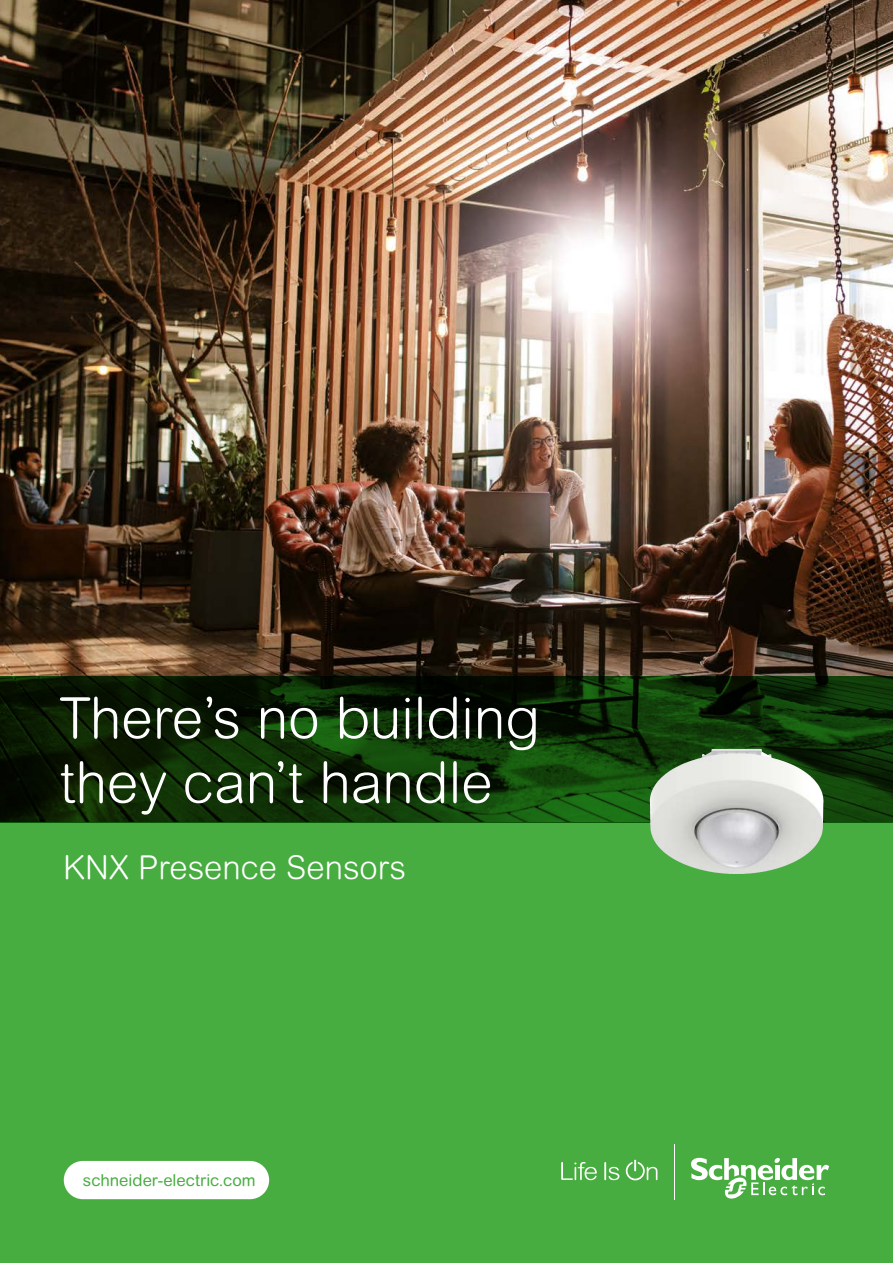
<style>
.page{position:relative;width:893px;height:1263px;background:#fff}
.page>*{position:absolute;margin:0;border:0;box-sizing:border-box;transform-origin:0 0}
.t1{font:300 57px/64.5px "Arial Rounded MT Pro";color:#fff}
.t2{font:300 33px "Arial Rounded MT Pro";color:#fff}
.t3{font:16.5px "Arial Rounded MT Pro";color:#48ad40}
</style>
<div class="page">
<img style="left:0;top:0;width:893px;height:676px">
<div style="left:0;top:823px;width:893px;height:440px;background:#48ad40"></div>
<svg style="left:0;top:676px;width:893px;height:147px;background:#1b3915"></svg>
<svg style="left:561px;top:1162px;width:36px;height:18px"></svg>
<svg style="left:604px;top:1162px;width:15px;height:18px"></svg>
<svg style="left:626px;top:1160px;width:31px;height:20px"></svg>
<svg style="left:691px;top:1157px;width:138px;height:42px"></svg>
<hr style="left:674px;top:1144px;width:1px;height:55px;background:#fff">
<div style="left:64px;top:1161px;width:205px;height:38px;background:#fff;border-radius:19px"></div>
<img style="left:653px;top:749px;width:59px;height:40px">
<p class="t1" style="left:59px;top:688px;width:482px">There’s no building they can’t handle</p>
<p class="t2" style="left:63px;top:848px;width:344px">KNX Presence Sensors</p>
<p class="t3" style="left:83px;top:1170px;width:174px">schneider-electric.com</p>
</div>
